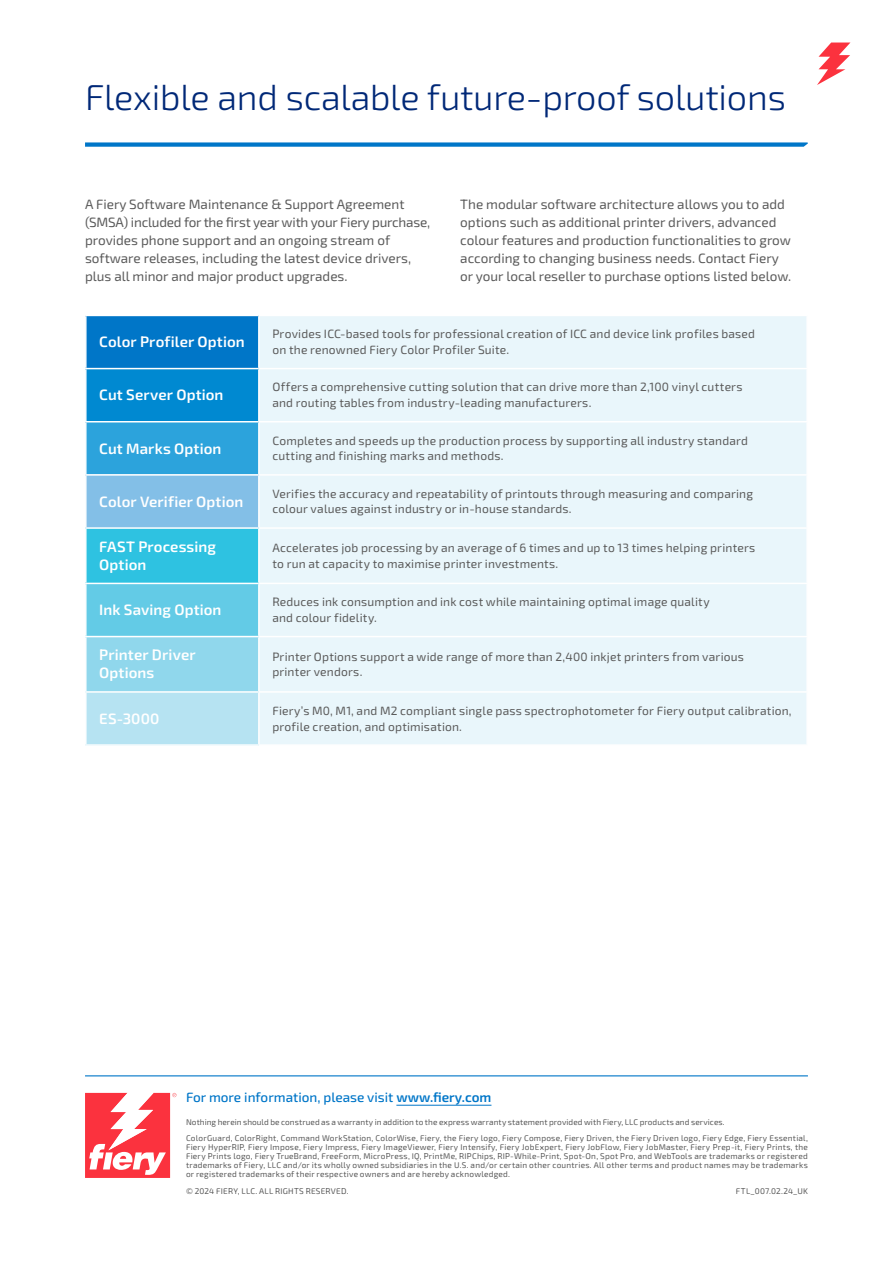
<style>
.page{position:relative;width:893px;height:1263px;background:#fff}
.page>*{position:absolute;margin:0;border:0;box-sizing:border-box;transform-origin:0 0}
.t1{font:300 36px "Exo 2";letter-spacing:-.005em;color:#002877}
.t2{font:600 15px/18px "Exo 2";letter-spacing:.005em;color:#fff}
.t3{font:13.5px/18px "Exo 2";color:#5b5b5b}
.t4{font:500 13.5px "Exo 2";color:#0076c8}
.t5{font:12px/15.8px "Exo 2";letter-spacing:.015em;color:#5b5b5b}
.t6{font:8.25px/9px "Exo 2";letter-spacing:.025em;color:#5b5b5b}
.s1{font-weight:600}
</style>
<div class="page">
<hr style="left:396px;top:1105px;width:95px;height:1px;background:#0076c8">
<hr style="left:85px;top:1075px;width:723px;height:1px;background:#0076c8">
<svg style="left:85px;top:1093px;width:92px;height:85px"></svg>
<svg style="left:817px;top:43px;width:33px;height:42px"></svg>
<svg style="left:85px;top:142px;width:723px;height:5px;background:#268ad0"></svg>
<div style="left:86px;top:315px;width:173px;height:54px;background:#0076c8"></div>
<div style="left:260px;top:316px;width:546px;height:428px;background:#e9f6fb"></div>
<div style="left:86px;top:369px;width:173px;height:53px;background:#0089d1"></div>
<div style="left:86px;top:422px;width:173px;height:53px;background:#2ca3dc"></div>
<div style="left:86px;top:475px;width:173px;height:53px;background:#83bfe7"></div>
<div style="left:86px;top:528px;width:173px;height:55px;background:#2ec2e1"></div>
<div style="left:86px;top:583px;width:173px;height:53px;background:#63cbe6"></div>
<div style="left:86px;top:636px;width:173px;height:56px;background:#90d7ec"></div>
<div style="left:86px;top:692px;width:173px;height:53px;background:#b6e3f2"></div>
<hr style="left:85px;top:315px;width:174px;height:1px;background:#fff">
<hr style="left:85px;top:316px;width:2px;height:52px;background:#fff">
<hr style="left:258px;top:316px;width:2px;height:52px;background:#fff">
<hr style="left:85px;top:368px;width:174px;height:1px;background:#fff">
<hr style="left:85px;top:369px;width:2px;height:52px;background:#fff">
<hr style="left:259px;top:368px;width:549px;height:1px;background:#fff">
<hr style="left:258px;top:369px;width:2px;height:52px;background:#fff">
<hr style="left:85px;top:421px;width:174px;height:1px;background:#fff">
<hr style="left:85px;top:422px;width:2px;height:52px;background:#fff">
<hr style="left:259px;top:421px;width:549px;height:1px;background:#fff">
<hr style="left:258px;top:422px;width:2px;height:52px;background:#fff">
<hr style="left:85px;top:474px;width:174px;height:2px;background:#fff">
<hr style="left:85px;top:476px;width:2px;height:51px;background:#fff">
<hr style="left:259px;top:474px;width:549px;height:2px;background:#fff">
<hr style="left:258px;top:476px;width:2px;height:51px;background:#fff">
<hr style="left:85px;top:527px;width:174px;height:2px;background:#fff">
<hr style="left:85px;top:529px;width:2px;height:54px;background:#fff">
<hr style="left:259px;top:527px;width:549px;height:2px;background:#fff">
<hr style="left:258px;top:529px;width:2px;height:54px;background:#fff">
<hr style="left:85px;top:583px;width:174px;height:1px;background:#fff">
<hr style="left:85px;top:584px;width:2px;height:52px;background:#fff">
<hr style="left:259px;top:583px;width:549px;height:1px;background:#fff">
<hr style="left:258px;top:584px;width:2px;height:52px;background:#fff">
<hr style="left:85px;top:636px;width:174px;height:1px;background:#fff">
<hr style="left:85px;top:637px;width:2px;height:54px;background:#fff">
<hr style="left:259px;top:636px;width:549px;height:1px;background:#fff">
<hr style="left:258px;top:637px;width:2px;height:54px;background:#fff">
<hr style="left:85px;top:691px;width:174px;height:2px;background:#fff">
<hr style="left:85px;top:693px;width:2px;height:51px;background:#fff">
<hr style="left:259px;top:691px;width:549px;height:2px;background:#fff">
<hr style="left:258px;top:693px;width:2px;height:51px;background:#fff">
<hr style="left:85px;top:744px;width:174px;height:2px;background:#fff">
<h1 class="t1" style="left:85px;top:72px;width:702px">Flexible and scalable future-proof solutions</h1>
<p class="t3" style="left:85px;top:195px;width:347px">A Fiery Software Maintenance &amp; Support Agreement (SMSA) included for the first year with your Fiery purchase, provides phone support and an ongoing stream of software releases, including the latest device drivers, plus all minor and major product upgrades.</p>
<p class="t3" style="left:460px;top:195px;width:332px">The modular software architecture allows you to add options such as additional printer drivers, advanced colour features and production functionalities to grow according to changing business needs. Contact Fiery or your local reseller to purchase options listed below.</p>
<p class="t2" style="left:99px;top:332px;width:147px">Color Profiler Option</p>
<p class="t5" style="left:272px;top:326px;width:484px">Provides ICC-based tools for professional creation of ICC and device link profiles based on the renowned Fiery Color Profiler Suite.</p>
<p class="t2" style="left:99px;top:385px;width:126px">Cut Server Option</p>
<p class="t5" style="left:272px;top:379px;width:472px">Offers a comprehensive cutting solution that can drive more than 2,100 vinyl cutters and routing tables from industry-leading manufacturers.</p>
<p class="t2" style="left:99px;top:439px;width:124px">Cut Marks Option</p>
<p class="t5" style="left:272px;top:432px;width:477px">Completes and speeds up the production process by supporting all industry standard cutting and finishing marks and methods.</p>
<p class="t2" style="left:99px;top:492px;width:146px">Color Verifier Option</p>
<p class="t5" style="left:272px;top:485px;width:482px">Verifies the accuracy and repeatability of printouts through measuring and comparing colour values against industry or in-house standards.</p>
<p class="t2" style="left:99px;top:537px;width:118px">FAST Processing<br>Option</p>
<p class="t5" style="left:272px;top:539px;width:485px">Accelerates job processing by an average of 6 times and up to 13 times helping printers to run at capacity to maximise printer investments.</p>
<p class="t2" style="left:99px;top:600px;width:124px">Ink Saving Option</p>
<p class="t5" style="left:272px;top:594px;width:439px">Reduces ink consumption and ink cost while maintaining optimal image quality and colour fidelity.</p>
<p class="t2" style="left:99px;top:646px;width:98px">Printer Driver<br>Options</p>
<p class="t5" style="left:272px;top:648px;width:473px">Printer Options support a wide range of more than 2,400 inkjet printers from various printer vendors.</p>
<p class="t2" style="left:99px;top:709px;width:62px">ES-3000</p>
<p class="t5" style="left:272px;top:702px;width:521px">Fiery’s M0, M1, and M2 compliant single pass spectrophotometer for Fiery output calibration, profile creation, and optimisation.</p>
<p class="t4" style="left:186px;top:1088px;width:307px">For more information, please visit <span class="s1">www.fiery.com</span></p>
<p class="t6" style="left:186px;top:1113px;width:623px;line-height:16.5px">Nothing herein should be construed as a warranty in addition to the express warranty statement provided with Fiery, LLC products and services.<br>ColorGuard, ColorRight, Command WorkStation, ColorWise, Fiery, the Fiery logo, Fiery Compose, Fiery Driven, the Fiery Driven logo, Fiery Edge, Fiery Essential,</p>
<p class="t6" style="left:186px;top:1143px;width:623px;text-align:justify">Fiery HyperRIP, Fiery Impose, Fiery Impress, Fiery ImageViewer, Fiery Intensify, Fiery JobExpert, Fiery JobFlow, Fiery JobMaster, Fiery Prep-it, Fiery Prints, the Fiery Prints logo, Fiery TrueBrand, FreeForm, MicroPress, IQ, PrintMe, RIPChips, RIP-While-Print, Spot-On, Spot Pro, and WebTools are trademarks or registered trademarks of Fiery, LLC and/or its wholly owned subsidiaries in the U.S. and/or certain other countries. All other terms and product names may be trademarks or registered trademarks of their respective owners and are hereby acknowledged.</p>
<p class="t6" style="left:186px;top:1186px;width:164px">© 2024 FIERY, LLC. ALL RIGHTS RESERVED.</p>
<p class="t6" style="left:736px;top:1186px;width:73px">FTL_007.02.24_UK</p>
</div>
